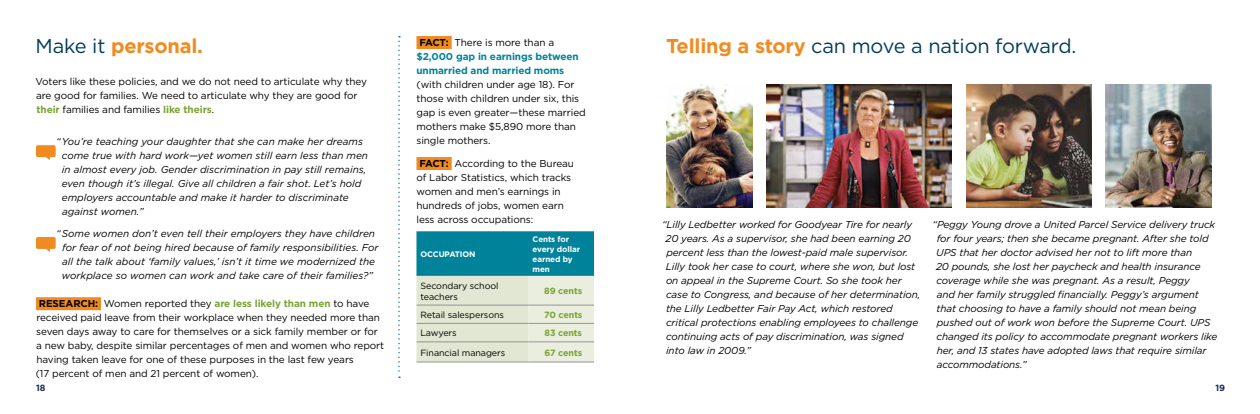
<style>
.page{position:relative;width:1260px;height:414px;background:#fff}
.page>*{position:absolute;margin:0;border:0;box-sizing:border-box;transform-origin:0 0}
.t1{font:20px "Gotham";letter-spacing:-.01em;color:#013c5b}
.t2{font:700 20px "Gotham";letter-spacing:-.01em;color:#f18b21}
.t3{font:italic 10px/14px "Gotham";letter-spacing:-.01em;color:#000}
.t4{font:10px/14px "Gotham";letter-spacing:-.01em;color:#000}
.t5{font:700 10px/14px "Gotham";letter-spacing:-.01em;color:#00839a}
.t6{font:9px/11px "Gotham";letter-spacing:-.01em;color:#000}
.t7{font:700 9px "Gotham";letter-spacing:-.01em;color:#7ba336}
.t8{font:700 9px "Gotham";color:#1e295b}
.t9{font:700 8px/10px "Gotham";letter-spacing:-.01em;color:#fff}
.s1{font-weight:400;color:#013c5b}
.s2{font-weight:700;color:#7ba336}
.s3{font-weight:700}
.s4{color:#000}
.s5{font-weight:400;color:#000}
.s6{font-weight:700;color:#f18b21}
</style>
<div class="page">
<div style="left:36px;top:297px;width:65px;height:13px;background:#f18b21"></div>
<svg style="left:398px;top:36px;width:2px;height:342px"></svg>
<div style="left:416px;top:36px;width:36px;height:13px;background:#f18b21"></div>
<div style="left:416px;top:157px;width:36px;height:13px;background:#f18b21"></div>
<div style="left:36px;top:145px;width:20px;height:12px;background:#f18b21;border-radius:2px"></div>
<div style="left:36px;top:237px;width:20px;height:12px;background:#f18b21;border-radius:2px"></div>
<svg style="left:416px;top:231px;width:178px;height:131px;background:#94c4c1"></svg>
<hr style="left:416px;top:305px;width:113px;height:1px;background:#939598">
<hr style="left:529px;top:305px;width:65px;height:1px;background:#939598">
<hr style="left:416px;top:323px;width:113px;height:1px;background:#939598">
<hr style="left:529px;top:323px;width:65px;height:1px;background:#939598">
<hr style="left:416px;top:342px;width:113px;height:1px;background:#939598">
<hr style="left:529px;top:342px;width:65px;height:1px;background:#939598">
<hr style="left:416px;top:362px;width:113px;height:1px;background:#939598">
<hr style="left:529px;top:362px;width:65px;height:1px;background:#939598">
<img style="left:666px;top:85px;width:86px;height:122px">
<img style="left:767px;top:85px;width:185px;height:122px">
<img style="left:966px;top:85px;width:126px;height:122px">
<img style="left:1106px;top:85px;width:105px;height:122px">
<h1 class="t2" style="left:36px;top:34px;width:169px"><span class="s1">Make it</span> personal.</h1>
<p class="t4" style="left:36px;top:74px;width:333px">Voters like these policies, and we do not need to articulate why they are good for families. We need to articulate why they are good for <span class="s2">their</span> families and families <span class="s2">like theirs</span>.</p>
<p class="t3" style="left:62px;top:134px;width:308px;text-indent:-6px">“You’re teaching your daughter that she can make her dreams come true with hard work—yet women still earn less than men in almost every job. Gender discrimination in pay still remains, even though it’s illegal. Give all children a fair shot. Let’s hold employers accountable and make it harder to discriminate against women.”</p>
<p class="t3" style="left:56px;top:226px;width:324px;text-align:center">“Some women don’t even tell their employers they have children for fear of not being hired because of family responsibilities. For all the talk about ‘family values,’ isn’t it time we modernized the workplace so women can work and take care of their families?”</p>
<p class="t4" style="left:36px;top:296px;width:350px;text-indent:3px"><span class="s3">RESEARCH:</span> Women reported they <span class="s2">are less likely than men</span> to have received paid leave from their workplace when they needed more than seven days away to care for themselves or a sick family member or for a new baby, despite similar percentages of men and women who report having taken leave for one of these purposes in the last few years<br>(17 percent of men and 21 percent of women).</p>
<p class="t5" style="left:416px;top:35px;width:164px"><span class="s4">FACT:</span> <span class="s5">There is more than a </span>$2,000 gap in earnings between unmarried and married moms</p>
<p class="t4" style="left:416px;top:77px;width:171px">(with children under age 18). For those with children under six, this gap is even greater—these married mothers make $5,890 more than single mothers.</p>
<p class="t4" style="left:416px;top:156px;width:159px"><span class="s3">FACT:</span> According to the Bureau of Labor Statistics, which tracks women and men’s earnings in hundreds of jobs, women earn less across occupations:</p>
<p class="t9" style="left:420px;top:249px;width:57px">OCCUPATION</p>
<p class="t9" style="left:533px;top:234px;width:49px">Cents for every dollar earned by men</p>
<p class="t6" style="left:420px;top:280px;width:80px">Secondary school teachers</p>
<p class="t7" style="left:544px;top:286px;width:40px">89 cents</p>
<p class="t6" style="left:420px;top:309px;width:85px">Retail salespersons</p>
<p class="t7" style="left:544px;top:310px;width:40px">70 cents</p>
<p class="t6" style="left:420px;top:328px;width:38px">Lawyers</p>
<p class="t7" style="left:544px;top:328px;width:39px">83 cents</p>
<p class="t6" style="left:420px;top:347px;width:86px">Financial managers</p>
<p class="t7" style="left:544px;top:347px;width:39px">67 cents</p>
<h1 class="t1" style="left:666px;top:35px;width:412px"><span class="s6">Telling a story</span> can move a nation forward.</h1>
<p class="t3" style="left:666px;top:217px;width:257px;text-indent:-3px">“Lilly Ledbetter worked for Goodyear Tire for nearly 20 years. As a supervisor, she had been earning 20 percent less than the lowest-paid male supervisor.<br>Lilly took her case to court, where she won, but lost on appeal in the Supreme Court. So she took her case to Congress, and because of her determination, the Lilly Ledbetter Fair Pay Act, which restored critical protections enabling employees to challenge continuing acts of pay discrimination, was signed into law in 2009.”</p>
<p class="t3" style="left:936px;top:217px;width:283px;text-indent:-3px">“Peggy Young drove a United Parcel Service delivery truck for four years; then she became pregnant. After she told UPS that her doctor advised her not to lift more than<br>20 pounds, she lost her paycheck and health insurance coverage while she was pregnant. As a result, Peggy<br>and her family struggled financially. Peggy’s argument that choosing to have a family should not mean being pushed out of work won before the Supreme Court. UPS changed its policy to accommodate pregnant workers like her, and 13 states have adopted laws that require similar accommodations.”</p>
<p class="t8" style="left:36px;top:383px;width:11px">18</p>
<p class="t8" style="left:1216px;top:383px;width:11px">19</p>
</div>
